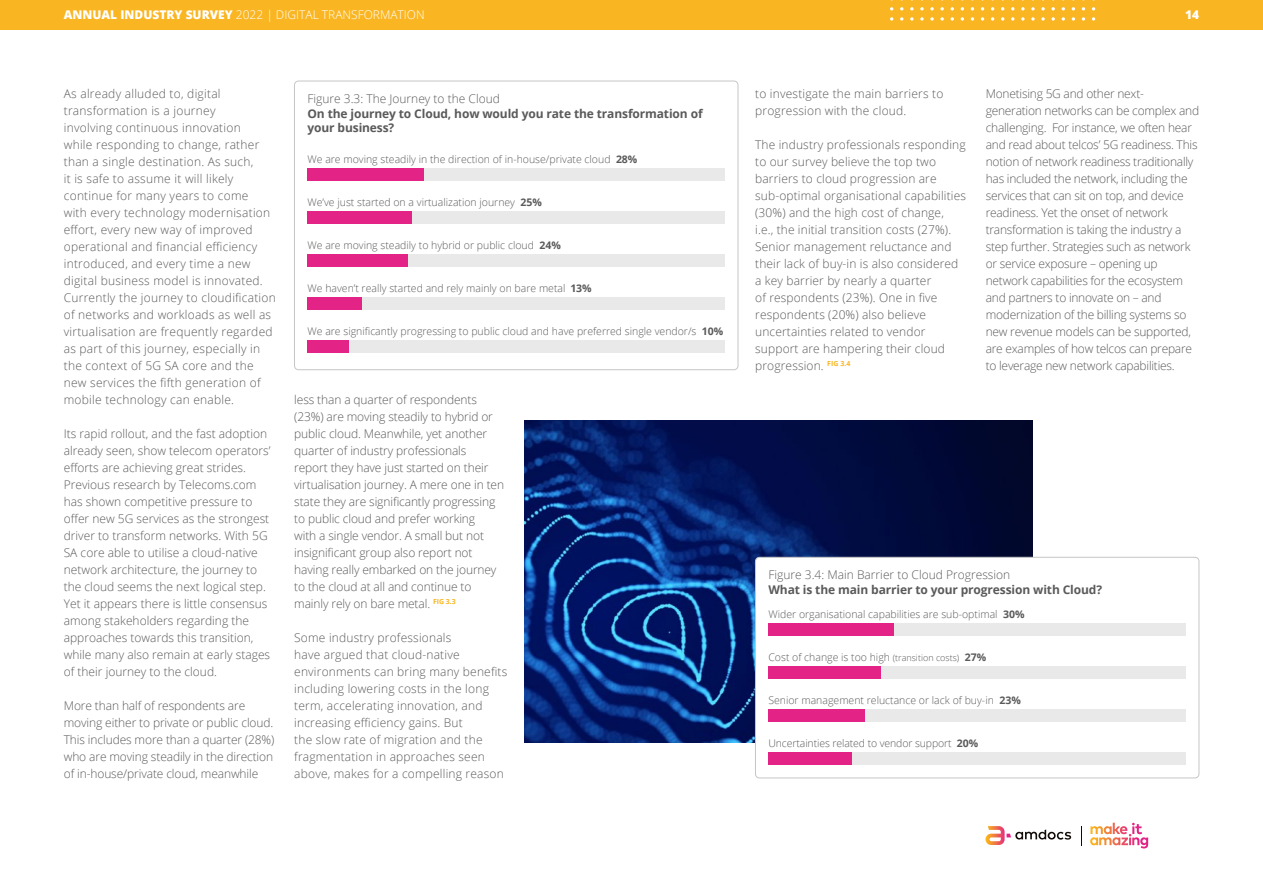
<style>
.page{position:relative;width:1263px;height:893px;background:#fff}
.page>*{position:absolute;margin:0;border:0;box-sizing:border-box;transform-origin:0 0}
.t1{font:300 12px/17px "Open Sans";color:#5a5a5b}
.t2{font:300 12px/17px "Open Sans";letter-spacing:.02em;color:#5a5a5b}
.t3{font:300 12px/17px "Open Sans";letter-spacing:-.02em;color:#5a5a5b}
.t4{font:700 12px/14.4px "Open Sans";letter-spacing:-.01em;color:#5a5a5b}
.t5{font:300 12px "Open Sans";color:#fff}
.t6{font:800 12px "Open Sans";color:#fff}
.t7{font:300 10.5px "Open Sans";color:#5a5a5b}
.s1{font-weight:800}
.s2{font-weight:700}
.s3{font-size:9px}
</style>
<div class="page">
<img style="left:525px;top:421px;width:507px;height:322px">
<div style="left:0;top:0;width:1263px;height:30px;background:#fab622"></div>
<svg style="left:1092px;top:17px;width:3px;height:4px"></svg>
<svg style="left:1082px;top:17px;width:3px;height:4px"></svg>
<svg style="left:1072px;top:17px;width:3px;height:4px"></svg>
<svg style="left:1061px;top:17px;width:4px;height:4px"></svg>
<svg style="left:1051px;top:17px;width:4px;height:4px"></svg>
<svg style="left:1041px;top:17px;width:4px;height:4px"></svg>
<svg style="left:1031px;top:17px;width:4px;height:4px"></svg>
<svg style="left:1011px;top:17px;width:3px;height:4px"></svg>
<svg style="left:1001px;top:17px;width:3px;height:4px"></svg>
<svg style="left:991px;top:17px;width:3px;height:4px"></svg>
<svg style="left:981px;top:17px;width:3px;height:4px"></svg>
<svg style="left:971px;top:17px;width:3px;height:4px"></svg>
<svg style="left:961px;top:17px;width:3px;height:4px"></svg>
<svg style="left:950px;top:17px;width:4px;height:4px"></svg>
<svg style="left:940px;top:17px;width:4px;height:4px"></svg>
<svg style="left:930px;top:17px;width:4px;height:4px"></svg>
<svg style="left:920px;top:17px;width:4px;height:4px"></svg>
<svg style="left:910px;top:17px;width:3px;height:4px"></svg>
<svg style="left:900px;top:17px;width:3px;height:4px"></svg>
<svg style="left:890px;top:17px;width:3px;height:4px"></svg>
<svg style="left:1092px;top:7px;width:3px;height:4px"></svg>
<svg style="left:1082px;top:7px;width:3px;height:4px"></svg>
<svg style="left:1072px;top:7px;width:3px;height:4px"></svg>
<svg style="left:1061px;top:7px;width:4px;height:4px"></svg>
<svg style="left:1051px;top:7px;width:4px;height:4px"></svg>
<svg style="left:1041px;top:7px;width:4px;height:4px"></svg>
<svg style="left:1031px;top:7px;width:4px;height:4px"></svg>
<svg style="left:1001px;top:7px;width:3px;height:4px"></svg>
<svg style="left:991px;top:7px;width:3px;height:4px"></svg>
<svg style="left:981px;top:7px;width:3px;height:4px"></svg>
<svg style="left:971px;top:7px;width:3px;height:4px"></svg>
<svg style="left:961px;top:7px;width:3px;height:4px"></svg>
<svg style="left:950px;top:7px;width:4px;height:4px"></svg>
<svg style="left:940px;top:7px;width:4px;height:4px"></svg>
<svg style="left:930px;top:7px;width:4px;height:4px"></svg>
<svg style="left:920px;top:7px;width:4px;height:4px"></svg>
<svg style="left:900px;top:7px;width:3px;height:4px"></svg>
<svg style="left:890px;top:7px;width:3px;height:4px"></svg>
<svg style="left:1081px;top:826px;width:1px;height:19px"></svg>
<svg style="left:985px;top:826px;width:86px;height:19px"></svg>
<svg style="left:1090px;top:823px;width:58px;height:25px"></svg>
<div style="left:294px;top:81px;width:444px;height:289px;border:1px solid #c6c6c6;border-radius:4px"></div>
<div style="left:755px;top:557px;width:444px;height:221px;background:#fff;border-radius:4px"></div>
<div style="left:755px;top:557px;width:444px;height:221px;border:1px solid #c6c6c6;border-radius:4px"></div>
<div style="left:307px;top:297px;width:418px;height:13px;background:#e9e9e9"></div>
<div style="left:768px;top:752px;width:418px;height:13px;background:#e9e9e9"></div>
<div style="left:307px;top:340px;width:418px;height:13px;background:#e9e9e9"></div>
<div style="left:307px;top:211px;width:418px;height:13px;background:#e9e9e9"></div>
<div style="left:768px;top:666px;width:418px;height:13px;background:#e9e9e9"></div>
<div style="left:307px;top:254px;width:418px;height:13px;background:#e9e9e9"></div>
<div style="left:768px;top:709px;width:418px;height:13px;background:#e9e9e9"></div>
<div style="left:307px;top:169px;width:418px;height:12px;background:#e9e9e9"></div>
<div style="left:768px;top:623px;width:418px;height:13px;background:#e9e9e9"></div>
<div style="left:307px;top:297px;width:55px;height:13px;background:#e32486"></div>
<div style="left:768px;top:752px;width:84px;height:13px;background:#e32486"></div>
<div style="left:307px;top:340px;width:42px;height:13px;background:#e32486"></div>
<div style="left:307px;top:211px;width:105px;height:13px;background:#e32486"></div>
<div style="left:768px;top:666px;width:113px;height:13px;background:#e32486"></div>
<div style="left:307px;top:254px;width:101px;height:13px;background:#e32486"></div>
<div style="left:768px;top:709px;width:96px;height:13px;background:#e32486"></div>
<div style="left:307px;top:169px;width:117px;height:12px;background:#e32486"></div>
<div style="left:768px;top:623px;width:126px;height:13px;background:#e32486"></div>
<p class="t5" style="left:64px;top:7px;width:362px"><span class="s1">ANNUAL INDUSTRY SURVEY</span> 2022 | DIGITAL TRANSFORMATION</p>
<p class="t6" style="left:1185px;top:6px;width:16px">14</p>
<p class="t2" style="left:64px;top:85px;width:214px">As already alluded to, digital transformation is a journey<br>involving continuous innovation<br>while responding to change, rather than a single destination. As such,<br>it is safe to assume it will likely continue for many years to come<br>with every technology modernisation effort, every new way of improved operational and financial efficiency introduced, and every time a new digital business model is innovated.<br>Currently the journey to cloudification of networks and workloads as well as virtualisation are frequently regarded as part of this journey, especially in the context of 5G SA core and the new services the fifth generation of mobile technology can enable.</p>
<p class="t1" style="left:64px;top:425px;width:208px">Its rapid rollout, and the fast adoption already seen, show telecom operators’ efforts are achieving great strides.<br>Previous research by Telecoms.com has shown competitive pressure to offer new 5G services as the strongest driver to transform networks. With 5G SA core able to utilise a cloud-native network architecture, the journey to the cloud seems the next logical step.<br>Yet it appears there is little consensus among stakeholders regarding the approaches towards this transition, while many also remain at early stages of their journey to the cloud.</p>
<p class="t1" style="left:64px;top:697px;width:212px">More than half of respondents are moving either to private or public cloud.<br>This includes more than a quarter (28%) who are moving steadily in the direction of in-house/private cloud, meanwhile</p>
<p class="t1" style="left:307px;top:90px;width:194px">Figure 3.3: The Journey to the Cloud</p>
<p class="t4" style="left:307px;top:106px;width:397px">On the journey to Cloud, how would you rate the transformation of your business?</p>
<p class="t7" style="left:307px;top:152px;width:331px">We are moving steadily in the direction of in-house/private cloud <span class="s2">28%</span></p>
<p class="t7" style="left:307px;top:195px;width:236px">We’ve just started on a virtualization journey <span class="s2">25%</span></p>
<p class="t7" style="left:307px;top:238px;width:255px">We are moving steadily to hybrid or public cloud <span class="s2">24%</span></p>
<p class="t7" style="left:307px;top:281px;width:286px">We haven’t really started and rely mainly on bare metal <span class="s2">13%</span></p>
<p class="t7" style="left:307px;top:324px;width:417px">We are significantly progressing to public cloud and have preferred single vendor/s <span class="s2">10%</span></p>
<p class="t1" style="left:294px;top:391px;width:211px">less than a quarter of respondents (23%) are moving steadily to hybrid or public cloud. Meanwhile, yet another quarter of industry professionals<br>report they have just started on their virtualisation journey. A mere one in ten state they are significantly progressing to public cloud and prefer working<br>with a single vendor. A small but not insignificant group also report not having really embarked on the journey to the cloud at all and continue to mainly rely on bare metal. <sup>FIG</sup> <sup>3.3</sup></p>
<p class="t1" style="left:294px;top:629px;width:215px">Some industry professionals<br>have argued that cloud-native environments can bring many benefits including lowering costs in the long term, accelerating innovation, and increasing efficiency gains. But<br>the slow rate of migration and the fragmentation in approaches seen above, makes for a compelling reason</p>
<p class="t1" style="left:755px;top:85px;width:190px">to investigate the main barriers to progression with the cloud.</p>
<p class="t1" style="left:755px;top:136px;width:212px">The industry professionals responding to our survey believe the top two barriers to cloud progression are sub-optimal organisational capabilities (30%) and the high cost of change,<br>i.e., the initial transition costs (27%).<br>Senior management reluctance and their lack of buy-in is also considered a key barrier by nearly a quarter<br>of respondents (23%). One in five respondents (20%) also believe uncertainties related to vendor support are hampering their cloud progression. <sup>FIG</sup> <sup>3.4</sup></p>
<p class="t3" style="left:986px;top:85px;width:215px">Monetising 5G and other next&shy;generation networks can be complex and challenging. For instance, we often hear and read about telcos’ 5G readiness. This notion of network readiness traditionally has included the network, including the services that can sit on top, and device readiness. Yet the onset of network transformation is taking the industry a step further. Strategies such as network or service exposure – opening up network capabilities for the ecosystem and partners to innovate on – and modernization of the billing systems so new revenue models can be supported, are examples of how telcos can prepare to leverage new network capabilities.</p>
<p class="t1" style="left:768px;top:566px;width:243px">Figure 3.4: Main Barrier to Cloud Progression</p>
<p class="t4" style="left:768px;top:582px;width:335px">What is the main barrier to your progression with Cloud?</p>
<p class="t7" style="left:768px;top:607px;width:258px">Wider organisational capabilities are sub-optimal <span class="s2">30%</span></p>
<p class="t7" style="left:768px;top:650px;width:219px">Cost of change is too high <span class="s3">(transition costs)</span> <span class="s2">27%</span></p>
<p class="t7" style="left:768px;top:693px;width:254px">Senior management reluctance or lack of buy-in <span class="s2">23%</span></p>
<p class="t7" style="left:768px;top:736px;width:211px">Uncertainties related to vendor support <span class="s2">20%</span></p>
</div>
